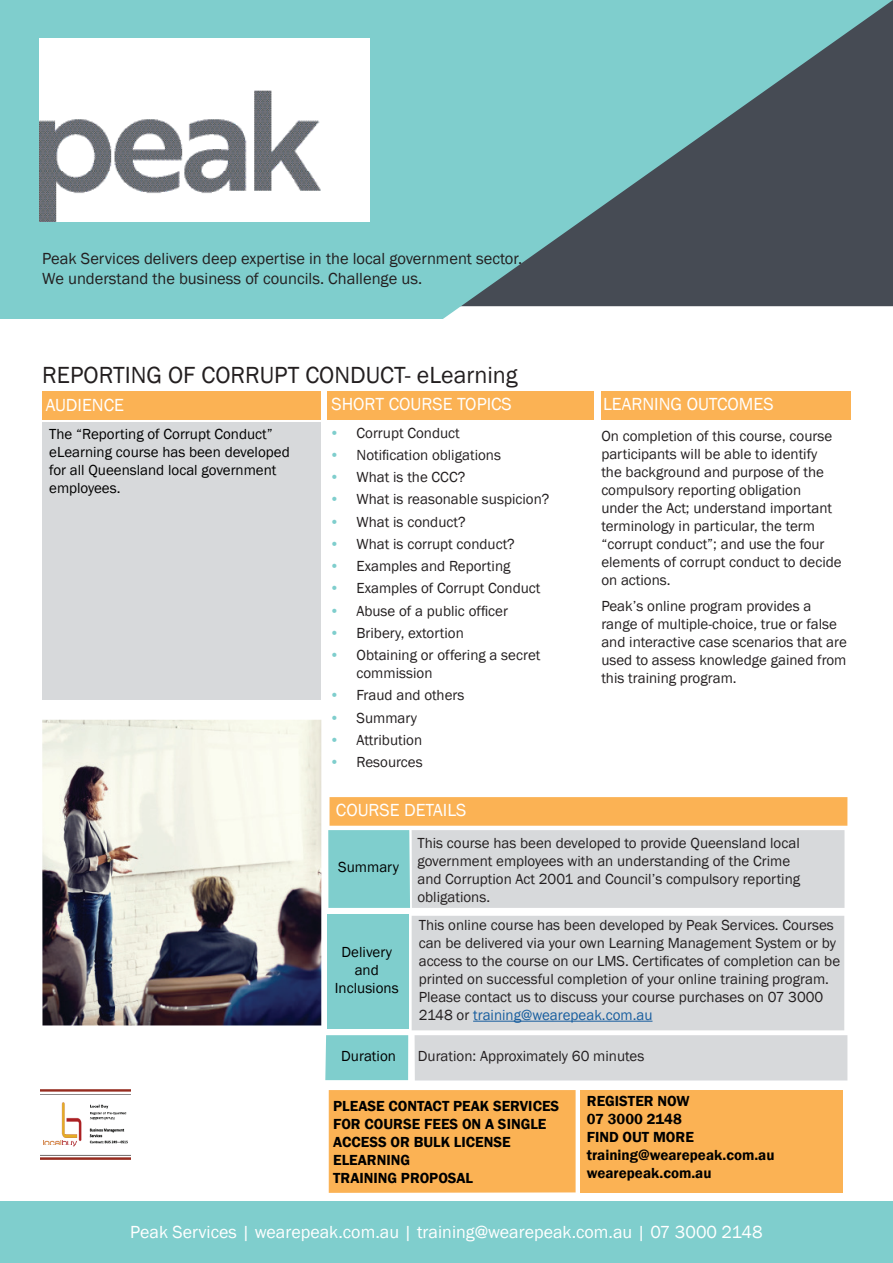
<style>
.page{position:relative;width:893px;height:1263px;background:#fff}
.page>*{position:absolute;margin:0;border:0;box-sizing:border-box;transform-origin:0 0}
.t1{font:24px "Franklin Gothic";color:#231f20}
.t2{font:18px "Franklin Gothic";color:#fff}
.t3{font:16.5px/19.8px "Franklin Gothic";color:#231f20}
.t4{font:15px/18px "Franklin Gothic";color:#231f20}
.t5{font:600 15px/18px "Franklin Gothic";color:#000}
.t6{font:15px/18px "Franklin Gothic";color:#000}
.s1{color:#7fcecd}
.s2{color:#175d9e}
</style>
<div class="page">
<svg style="left:0;top:0;width:893px;height:319px;background:#71a8aa"></svg>
<img style="left:39px;top:38px;width:330px;height:184px">
<div style="left:42px;top:391px;width:279px;height:29px;background:#fbb254"></div>
<div style="left:327px;top:391px;width:267px;height:29px;background:#fbb254"></div>
<div style="left:601px;top:391px;width:250px;height:29px;background:#fbb254"></div>
<img style="left:42px;top:720px;width:279px;height:305px">
<div style="left:330px;top:797px;width:517px;height:29px;background:#fbb254"></div>
<div style="left:328px;top:830px;width:82px;height:78px;background:#7fcecd"></div>
<div style="left:43px;top:422px;width:278px;height:277px;background:#d7d9db"></div>
<div style="left:412px;top:830px;width:432px;height:78px;background:#d7d9db"></div>
<div style="left:415px;top:1035px;width:432px;height:45px;background:#d7d9db"></div>
<div style="left:329px;top:1090px;width:247px;height:103px;background:#fbb254"></div>
<div style="left:581px;top:1090px;width:262px;height:102px;background:#fbb254"></div>
<div style="left:325px;top:1035px;width:83px;height:45px;background:#7fcecd"></div>
<div style="left:0;top:1201px;width:893px;height:62px;background:#7fcecd"></div>
<img style="left:41px;top:1090px;width:89px;height:70px">
<div style="left:412px;top:916px;width:432px;height:114px;background:#d7d9db"></div>
<hr style="left:473px;top:1021px;width:179px;height:1px;background:#175d9e">
<div style="left:327px;top:914px;width:82px;height:115px;background:#7fcecd"></div>
<p class="t3" style="left:42px;top:249px;width:481px">Peak Services delivers deep expertise in the local government sector.<br>We understand the business of councils. Challenge us.</p>
<h1 class="t1" style="left:42px;top:360px;width:477px">REPORTING OF CORRUPT CONDUCT- eLearning</h1>
<p class="t4" style="left:330px;top:424px;width:132px"><span class="s1">•</span> Corrupt Conduct</p>
<p class="t4" style="left:330px;top:446px;width:173px"><span class="s1">•</span> Notification obligations</p>
<p class="t4" style="left:330px;top:468px;width:137px"><span class="s1">•</span> What is the CCC?</p>
<p class="t4" style="left:330px;top:491px;width:221px"><span class="s1">•</span> What is reasonable suspicion?</p>
<p class="t4" style="left:330px;top:513px;width:138px"><span class="s1">•</span> What is conduct?</p>
<p class="t4" style="left:330px;top:535px;width:187px"><span class="s1">•</span> What is corrupt conduct?</p>
<p class="t4" style="left:330px;top:557px;width:182px"><span class="s1">•</span> Examples and Reporting</p>
<p class="t4" style="left:330px;top:580px;width:212px"><span class="s1">•</span> Examples of Corrupt Conduct</p>
<p class="t4" style="left:330px;top:602px;width:180px"><span class="s1">•</span> Abuse of a public officer</p>
<p class="t4" style="left:330px;top:624px;width:136px"><span class="s1">•</span> Bribery, extortion</p>
<p class="t4" style="left:357px;top:646px;width:185px;text-indent:-27px"><span class="s1">•</span> Obtaining or offering a secret commission</p>
<p class="t4" style="left:330px;top:687px;width:137px"><span class="s1">•</span> Fraud and others</p>
<p class="t4" style="left:330px;top:709px;width:89px"><span class="s1">•</span> Summary</p>
<p class="t4" style="left:330px;top:731px;width:94px"><span class="s1">•</span> Attribution</p>
<p class="t4" style="left:330px;top:753px;width:95px"><span class="s1">•</span> Resources</p>
<p class="t2" style="left:46px;top:393px;width:80px">AUDIENCE</p>
<p class="t2" style="left:331px;top:393px;width:182px">SHORT COURSE TOPICS</p>
<p class="t2" style="left:603px;top:393px;width:172px">LEARNING OUTCOMES</p>
<p class="t6" style="left:49px;top:425px;width:242px">The “Reporting of Corrupt Conduct” eLearning course has been developed for all Queensland local government employees.</p>
<p class="t4" style="left:601px;top:427px;width:242px">On completion of this course, course participants will be able to identify the background and purpose of the compulsory reporting obligation under the Act; understand important terminology in particular, the term “corrupt conduct”; and use the four elements of corrupt conduct to decide on actions.</p>
<p class="t4" style="left:601px;top:598px;width:247px">Peak’s online program provides a range of multiple-choice, true or false and interactive case scenarios that are used to assess knowledge gained from this training program.</p>
<p class="t2" style="left:336px;top:799px;width:132px">COURSE DETAILS</p>
<p class="t6" style="left:338px;top:858px;width:62px">Summary</p>
<p class="t6" style="left:335px;top:943px;width:65px;text-align:center">Delivery and<br>Inclusions</p>
<p class="t4" style="left:417px;top:834px;width:384px">This course has been developed to provide Queensland local government employees with an understanding of the Crime and Corruption Act 2001 and Council’s compulsory reporting obligations.</p>
<p class="t4" style="left:419px;top:916px;width:423px">This online course has been developed by Peak Services. Courses can be delivered via your own Learning Management System or by access to the course on our LMS. Certificates of completion can be printed on successful completion of your online training program.<br>Please contact us to discuss your course purchases on 07 3000<br>2148 or <span class="s2">training@wearepeak.com.au</span></p>
<p class="t4" style="left:418px;top:1047px;width:228px">Duration: Approximately 60 minutes</p>
<p class="t5" style="left:333px;top:1097px;width:228px">PLEASE CONTACT PEAK SERVICES<br>FOR COURSE FEES ON A SINGLE<br>ACCESS OR BULK LICENSE<br>ELEARNING<br>TRAINING PROPOSAL</p>
<p class="t5" style="left:587px;top:1092px;width:189px">REGISTER NOW<br>07 3000 2148<br>FIND OUT MORE training@wearepeak.com.au wearepeak.com.au</p>
<p class="t6" style="left:341px;top:1047px;width:56px">Duration</p>
<p class="t2" style="left:130px;top:1221px;width:634px">Peak Services | wearepeak.com.au | training@wearepeak.com.au | 07 3000 2148</p>
</div>
